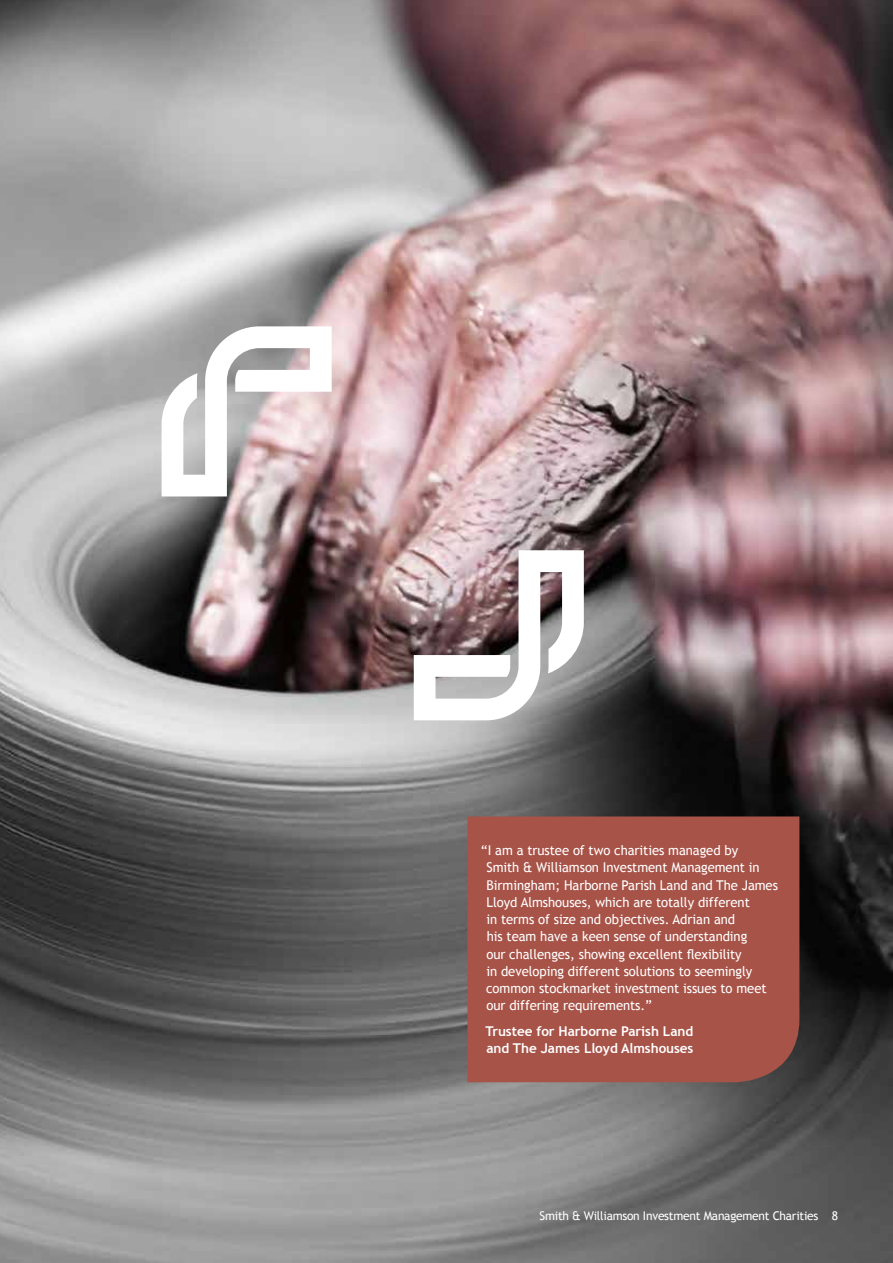
<style>
.page{position:relative;width:893px;height:1263px;background:#fff}
.page>*{position:absolute;margin:0;border:0;box-sizing:border-box;transform-origin:0 0}
.t1{font:13.5px/17.2px "Trebuchet MS";letter-spacing:-.005em;color:#fff}
.t2{font:700 13.5px/17.2px "Trebuchet MS";letter-spacing:-.005em;color:#fff}
.t3{font:12px "Trebuchet MS";letter-spacing:-.02em;color:#fff}
</style>
<div class="page">
<img style="left:0;top:0;width:893px;height:1263px">
<div style="left:467px;top:816px;width:332px;height:266px;background:#a75348"></div>
<svg style="left:162px;top:326px;width:170px;height:170px"></svg>
<svg style="left:414px;top:550px;width:170px;height:170px"></svg>
<p class="t1" style="left:486px;top:842px;width:293px;text-indent:-5px">“I am a trustee of two charities managed by<br>Smith &amp; Williamson Investment Management in Birmingham; Harborne Parish Land and The James Lloyd Almshouses, which are totally different<br>in terms of size and objectives. Adrian and<br>his team have a keen sense of understanding<br>our challenges, showing excellent flexibility<br>in developing different solutions to seemingly common stockmarket investment issues to meet our differing requirements.”</p>
<p class="t2" style="left:486px;top:1023px;width:209px">Trustee for Harborne Parish Land and The James Lloyd Almshouses</p>
<p class="t3" style="left:540px;top:1208px;width:300px">Smith &amp; Williamson Investment Management Charities 8</p>
</div>
